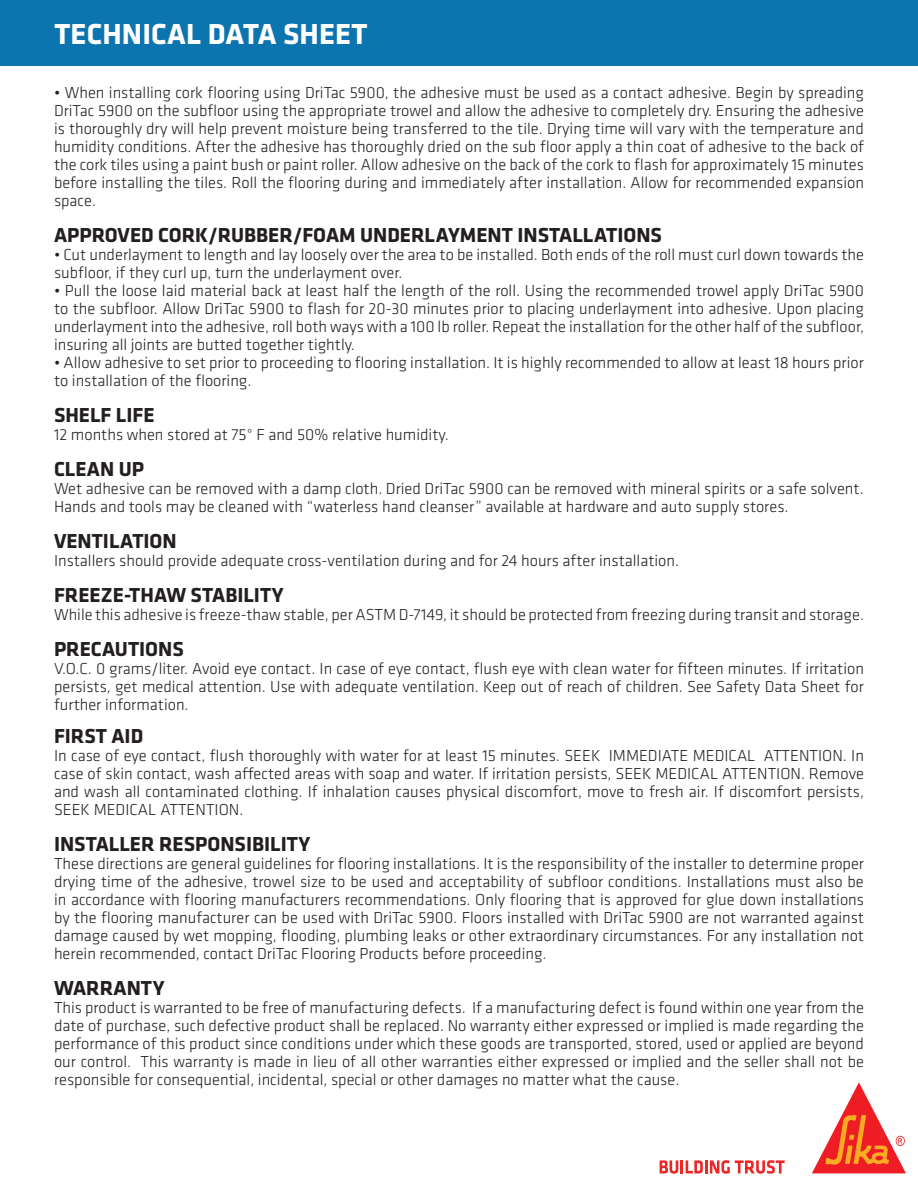
<style>
.page{position:relative;width:918px;height:1188px;background:#fff}
.page>*{position:absolute;margin:0;border:0;box-sizing:border-box;transform-origin:0 0}
.t1{font:700 30px "Klavika";letter-spacing:.005em;color:#fff}
.t2{font:700 21px "Klavika";color:#231f20}
.t3{font:300 16.5px/18px "Klavika";color:#231f20;text-align:justify}
</style>
<div class="page">
<div style="left:0;top:0;width:918px;height:66px;background:#0c75af"></div>
<svg style="left:660px;top:1160px;width:125px;height:14px"></svg>
<svg style="left:812px;top:1082px;width:94px;height:91px"></svg>
<h1 class="t1" style="left:55px;top:17px;width:314px">TECHNICAL DATA SHEET</h1>
<p class="t3" style="left:54px;top:84px;width:812px">• When installing cork flooring using DriTac 5900, the adhesive must be used as a contact adhesive. Begin by spreading DriTac 5900 on the subfloor using the appropriate trowel and allow the adhesive to completely dry. Ensuring the adhesive is thoroughly dry will help prevent moisture being transferred to the tile. Drying time will vary with the temperature and humidity conditions. After the adhesive has thoroughly dried on the sub floor apply a thin coat of adhesive to the back of the cork tiles using a paint bush or paint roller. Allow adhesive on the back of the cork to flash for approximately 15 minutes before installing the tiles. Roll the flooring during and immediately after installation. Allow for recommended expansion space.</p>
<p class="t2" style="left:54px;top:223px;width:610px">APPROVED CORK/RUBBER/FOAM UNDERLAYMENT INSTALLATIONS</p>
<p class="t3" style="left:54px;top:246px;width:812px">• Cut underlayment to length and lay loosely over the area to be installed. Both ends of the roll must curl down towards the subfloor, if they curl up, turn the underlayment over.</p>
<p class="t3" style="left:54px;top:282px;width:812px">• Pull the loose laid material back at least half the length of the roll. Using the recommended trowel apply DriTac 5900 to the subfloor. Allow DriTac 5900 to flash for 20-30 minutes prior to placing underlayment into adhesive. Upon placing underlayment into the adhesive, roll both ways with a 100 lb roller. Repeat the installation for the other half of the subfloor, insuring all joints are butted together tightly.</p>
<p class="t3" style="left:54px;top:354px;width:811px">• Allow adhesive to set prior to proceeding to flooring installation. It is highly recommended to allow at least 18 hours prior to installation of the flooring.</p>
<p class="t2" style="left:54px;top:403px;width:102px">SHELF LIFE</p>
<p class="t3" style="left:54px;top:426px;width:396px">12 months when stored at 75° F and 50% relative humidity.</p>
<p class="t2" style="left:54px;top:457px;width:92px">CLEAN UP</p>
<p class="t3" style="left:54px;top:480px;width:811px">Wet adhesive can be removed with a damp cloth. Dried DriTac 5900 can be removed with mineral spirits or a safe solvent.<br>Hands and tools may be cleaned with “waterless hand cleanser” available at hardware and auto supply stores.</p>
<p class="t2" style="left:54px;top:529px;width:124px">VENTILATION</p>
<p class="t3" style="left:54px;top:552px;width:627px">Installers should provide adequate cross-ventilation during and for 24 hours after installation.</p>
<p class="t2" style="left:54px;top:583px;width:231px">FREEZE-THAW STABILITY</p>
<p class="t3" style="left:54px;top:606px;width:812px">While this adhesive is freeze-thaw stable, per ASTM D-7149, it should be protected from freezing during transit and storage.</p>
<p class="t2" style="left:54px;top:637px;width:131px">PRECAUTIONS</p>
<p class="t3" style="left:54px;top:660px;width:811px">V.O.C. 0 grams/liter. Avoid eye contact. In case of eye contact, flush eye with clean water for fifteen minutes. If irritation persists, get medical attention. Use with adequate ventilation. Keep out of reach of children. See Safety Data Sheet for further information.</p>
<p class="t2" style="left:54px;top:724px;width:91px">FIRST AID</p>
<p class="t3" style="left:54px;top:747px;width:812px">In case of eye contact, flush thoroughly with water for at least 15 minutes. SEEK IMMEDIATE MEDICAL ATTENTION. In case of skin contact, wash affected areas with soap and water. If irritation persists, SEEK MEDICAL ATTENTION. Remove and wash all contaminated clothing. If inhalation causes physical discomfort, move to fresh air. If discomfort persists, SEEK MEDICAL ATTENTION.</p>
<p class="t2" style="left:54px;top:832px;width:258px">INSTALLER RESPONSIBILITY</p>
<p class="t3" style="left:54px;top:855px;width:812px">These directions are general guidelines for flooring installations. It is the responsibility of the installer to determine proper drying time of the adhesive, trowel size to be used and acceptability of subfloor conditions. Installations must also be in accordance with flooring manufacturers recommendations. Only flooring that is approved for glue down installations by the flooring manufacturer can be used with DriTac 5900. Floors installed with DriTac 5900 are not warranted against damage caused by wet mopping, flooding, plumbing leaks or other extraordinary circumstances. For any installation not herein recommended, contact DriTac Flooring Products before proceeding.</p>
<p class="t2" style="left:54px;top:976px;width:112px">WARRANTY</p>
<p class="t3" style="left:54px;top:999px;width:812px">This product is warranted to be free of manufacturing defects. If a manufacturing defect is found within one year from the date of purchase, such defective product shall be replaced. No warranty either expressed or implied is made regarding the performance of this product since conditions under which these goods are transported, stored, used or applied are beyond our control. This warranty is made in lieu of all other warranties either expressed or implied and the seller shall not be responsible for consequential, incidental, special or other damages no matter what the cause.</p>
</div>
